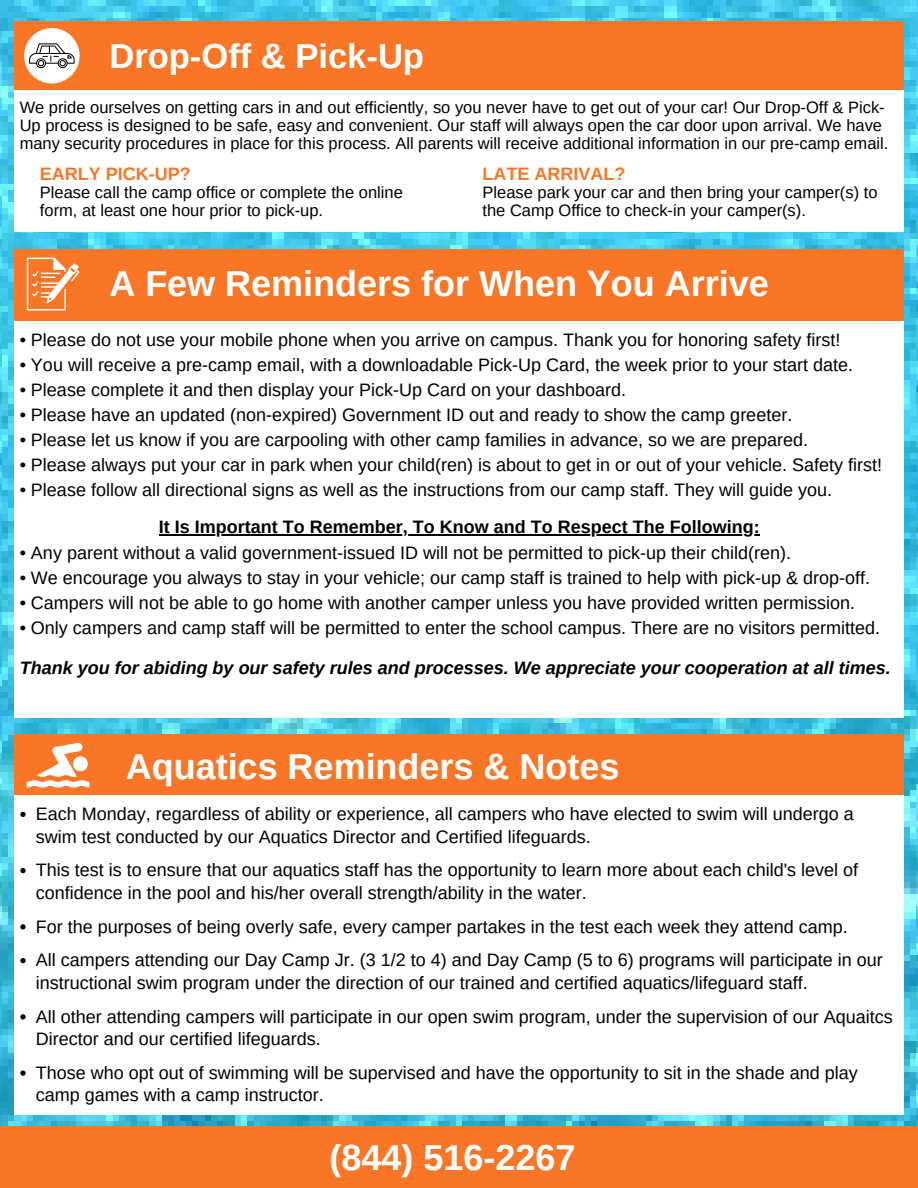
<style>
.page{position:relative;width:918px;height:1188px;background:#fff}
.page>*{position:absolute;margin:0;border:0;box-sizing:border-box;transform-origin:0 0}
.t1{font:700 36px "Arimo";color:#fff}
.t2{font:700 34.5px "Arimo";color:#fff}
.t3{font:18px/22.5px "Arimo";color:#000}
.t4{font:italic 700 18px "Arimo";color:#000}
.t5{font:700 18px "Arimo";color:#000}
.t6{font:700 18px "Arimo";color:#f97626}
.t7{font:16.5px/18px "Arimo";color:#000}
</style>
<div class="page">
<img style="left:0;top:0;width:918px;height:1127px">
<div style="left:14px;top:22px;width:890px;height:68px;background:#f97626"></div>
<div style="left:14px;top:90px;width:890px;height:142px;background:#fff"></div>
<div style="left:14px;top:249px;width:890px;height:80px;background:#f97626"></div>
<div style="left:14px;top:321px;width:889px;height:396px;background:#fff"></div>
<hr style="left:159px;top:534px;width:601px;height:2px;background:#000">
<div style="left:14px;top:734px;width:890px;height:61px;background:#f97626"></div>
<div style="left:14px;top:795px;width:890px;height:320px;background:#fff"></div>
<svg style="left:20px;top:812px;width:6px;height:5px"></svg>
<svg style="left:20px;top:868px;width:6px;height:5px"></svg>
<svg style="left:20px;top:924px;width:6px;height:6px"></svg>
<svg style="left:20px;top:958px;width:6px;height:5px"></svg>
<svg style="left:20px;top:1014px;width:6px;height:6px"></svg>
<svg style="left:20px;top:1071px;width:6px;height:5px"></svg>
<div style="left:0;top:1127px;width:918px;height:61px;background:#f97626"></div>
<div style="left:24px;top:28px;width:55px;height:55px;background:#fff;border-radius:50%"></div>
<div style="left:58px;top:59px;width:9px;height:9px;background:#606161;border-radius:50%"></div>
<div style="left:58px;top:58px;width:10px;height:10px;border:1px solid #040505;border-radius:50%"></div>
<div style="left:37px;top:59px;width:9px;height:9px;background:#808080;border-radius:50%"></div>
<div style="left:36px;top:58px;width:10px;height:10px;border:1px solid #040505;border-radius:50%"></div>
<svg style="left:29px;top:43px;width:46px;height:23px"></svg>
<svg style="left:27px;top:258px;width:52px;height:52px"></svg>
<svg style="left:27px;top:743px;width:63px;height:45px"></svg>
<p class="t2" style="left:109px;top:36px;width:316px">Drop-Off &amp; Pick-Up</p>
<p class="t7" style="left:20px;top:98px;width:870px">We pride ourselves on getting cars in and out efficiently, so you never have to get out of your car! Our Drop-Off &amp; Pick-<br>Up process is designed to be safe, easy and convenient. Our staff will always open the car door upon arrival. We have many security procedures in place for this process. All parents will receive additional information in our pre-camp email.</p>
<p class="t6" style="left:40px;top:164px;width:152px">EARLY PICK-UP?</p>
<p class="t7" style="left:40px;top:183px;width:364px">Please call the camp office or complete the online form, at least one hour prior to pick-up.</p>
<p class="t6" style="left:483px;top:164px;width:144px">LATE ARRIVAL?</p>
<p class="t7" style="left:483px;top:183px;width:396px">Please park your car and then bring your camper(s) to the Camp Office to check-in your camper(s).</p>
<h2 class="t1" style="left:109px;top:264px;width:661px">A Few Reminders for When You Arrive</h2>
<p class="t3" style="left:20px;top:328px;width:822px">• Please do not use your mobile phone when you arrive on campus. Thank you for honoring safety first!</p>
<h1 class="t3" style="left:20px;top:353px;width:835px">• You will receive a pre-camp email, with a downloadable Pick-Up Card, the week prior to your start date.</h1>
<p class="t3" style="left:20px;top:378px;width:608px">• Please complete it and then display your Pick-Up Card on your dashboard.</p>
<p class="t3" style="left:20px;top:403px;width:774px">• Please have an updated (non-expired) Government ID out and ready to show the camp greeter.</p>
<p class="t3" style="left:20px;top:428px;width:790px">• Please let us know if you are carpooling with other camp families in advance, so we are prepared.</p>
<p class="t3" style="left:20px;top:453px;width:864px">• Please always put your car in park when your child(ren) is about to get in or out of your vehicle. Safety first!</p>
<p class="t3" style="left:20px;top:478px;width:814px">• Please follow all directional signs as well as the instructions from our camp staff. They will guide you.</p>
<p class="t5" style="left:159px;top:517px;width:602px">It Is Important To Remember, To Know and To Respect The Following:</p>
<h1 class="t3" style="left:20px;top:542px;width:773px">• Any parent without a valid government-issued ID will not be permitted to pick-up their child(ren).</h1>
<p class="t3" style="left:20px;top:567px;width:852px">• We encourage you always to stay in your vehicle; our camp staff is trained to help with pick-up &amp; drop-off.</p>
<p class="t3" style="left:20px;top:592px;width:837px">• Campers will not be able to go home with another camper unless you have provided written permission.</p>
<p class="t3" style="left:20px;top:617px;width:862px">• Only campers and camp staff will be permitted to enter the school campus. There are no visitors permitted.</p>
<p class="t4" style="left:20px;top:658px;width:873px">Thank you for abiding by our safety rules and processes. We appreciate your cooperation at all times.</p>
<p class="t1" style="left:126px;top:746px;width:495px">Aquatics Reminders &amp; Notes</p>
<p class="t3" style="left:36px;top:803px;width:819px">Each Monday, regardless of ability or experience, all campers who have elected to swim will undergo a swim test conducted by our Aquatics Director and Certified lifeguards.</p>
<p class="t3" style="left:36px;top:859px;width:824px">This test is to ensure that our aquatics staff has the opportunity to learn more about each child's level of confidence in the pool and his/her overall strength/ability in the water.</p>
<p class="t3" style="left:36px;top:915px;width:813px">For the purposes of being overly safe, every camper partakes in the test each week they attend camp.</p>
<p class="t3" style="left:36px;top:949px;width:848px">All campers attending our Day Camp Jr. (3 1/2 to 4) and Day Camp (5 to 6) programs will participate in our instructional swim program under the direction of our trained and certified aquatics/lifeguard staff.</p>
<p class="t3" style="left:36px;top:1005px;width:858px">All other attending campers will participate in our open swim program, under the supervision of our Aquaitcs<br>Director and our certified lifeguards.</p>
<p class="t3" style="left:36px;top:1061px;width:823px">Those who opt out of swimming will be supervised and have the opportunity to sit in the shade and play camp games with a camp instructor.</p>
<h1 class="t1" style="left:329px;top:1137px;width:248px">(844) 516-2267</h1>
</div>
